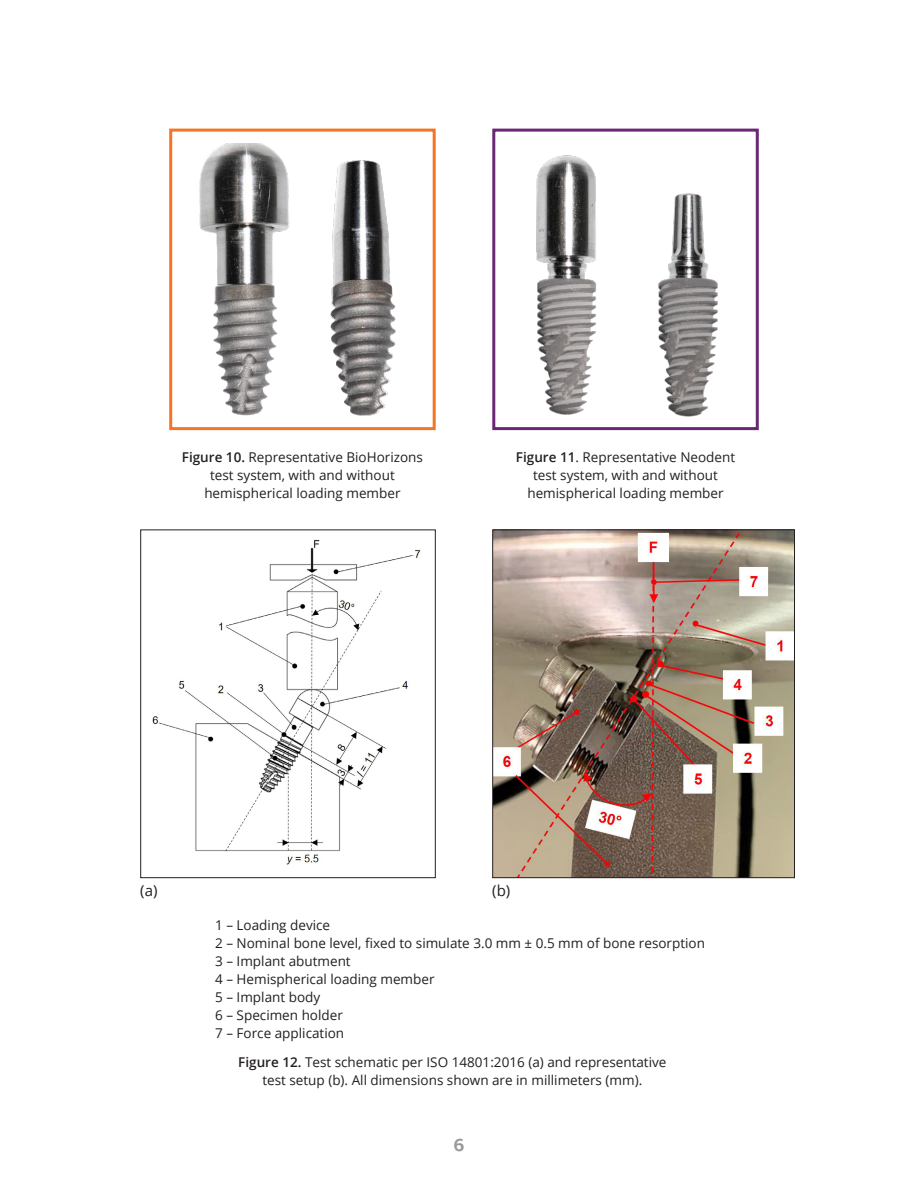
<style>
.page{position:relative;width:918px;height:1188px;background:#fff}
.page>*{position:absolute;margin:0;border:0;box-sizing:border-box;transform-origin:0 0}
.t1{font:700 18px "Mixage ITC Std";color:#99989b}
.t2{font:15px "Open Sans";color:#231f20}
.t3{font:13.5px/18px "Open Sans";color:#231f20;text-align:center}
.s1{font-weight:600}
</style>
<div class="page">
<img style="left:303px;top:160px;width:127px;height:271px">
<img style="left:181px;top:144px;width:122px;height:287px">
<img style="left:536px;top:155px;width:61px;height:260px">
<img style="left:658px;top:193px;width:60px;height:224px">
<img style="left:152px;top:539px;width:269px;height:326px">
<div style="left:140px;top:530px;width:296px;height:348px;border:1px solid #231f20"></div>
<img style="left:494px;top:532px;width:299px;height:344px">
<div style="left:492px;top:530px;width:303px;height:348px;border:1px solid #231f20"></div>
<div style="left:169px;top:129px;width:267px;height:301px;border:3px solid #f57523"></div>
<div style="left:492px;top:129px;width:267px;height:301px;border:3px solid #6a2773"></div>
<p class="t3" style="left:182px;top:448px;width:243px"><span class="s1">Figure 10.</span> Representative BioHorizons test system, with and without hemispherical loading member</p>
<p class="t3" style="left:516px;top:448px;width:221px"><span class="s1">Figure 11</span>. Representative Neodent test system, with and without hemispherical loading member</p>
<p class="t2" style="left:140px;top:881px;width:19px">(a)</p>
<p class="t2" style="left:492px;top:881px;width:20px">(b)</p>
<p class="t3" style="left:215px;top:915px;width:117px">1 – Loading device</p>
<p class="t3" style="left:215px;top:933px;width:491px">2 – Nominal bone level, fixed to simulate 3.0 mm ± 0.5 mm of bone resorption</p>
<p class="t3" style="left:215px;top:951px;width:137px">3 – Implant abutment</p>
<p class="t3" style="left:215px;top:969px;width:221px">4 – Hemispherical loading member</p>
<p class="t3" style="left:215px;top:987px;width:107px">5 – Implant body</p>
<p class="t3" style="left:215px;top:1005px;width:129px">6 – Specimen holder</p>
<p class="t3" style="left:215px;top:1023px;width:131px">7 – Force application</p>
<p class="t3" style="left:238px;top:1053px;width:430px"><span class="s1">Figure 12.</span> Test schematic per ISO 14801:2016 (a) and representative test setup (b). All dimensions shown are in millimeters (mm).</p>
<h1 class="t1" style="left:454px;top:1135px;width:12px">6</h1>
</div>
